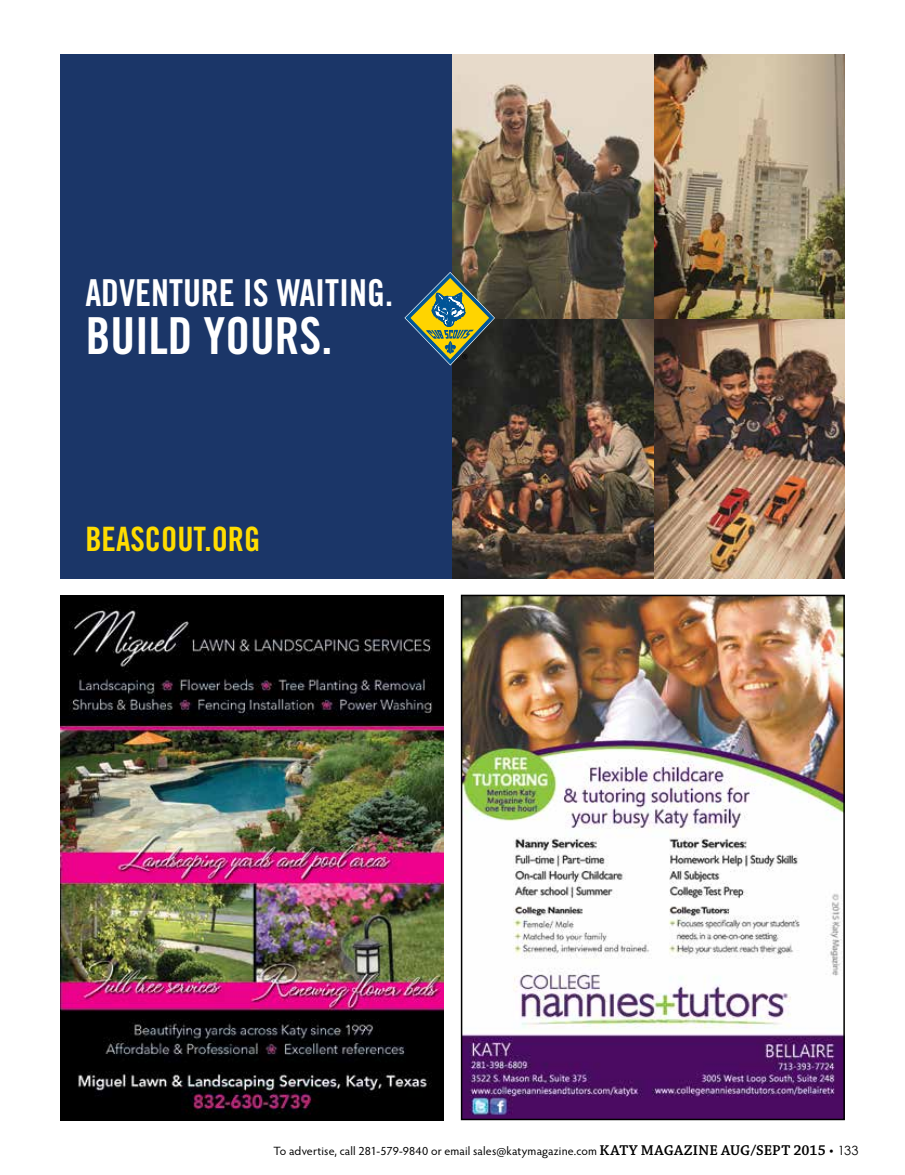
<style>
.page{position:relative;width:905px;height:1175px;background:#fff}
.page>*{position:absolute;margin:0;border:0;box-sizing:border-box;transform-origin:0 0}
.t1{font:51px "Trade Gothic Bold Cond Twenty";color:#fff}
.t2{font:37.05px "Trade Gothic Bold Cond Twenty";color:#fff}
.t3{font:33.6px "Trade Gothic Bold Cond Twenty";color:#fd0}
.t4{font:12px "Hypatia Sans Pro";letter-spacing:.015em;color:#000}
.s1{font-family:"Chaparral Pro";font-weight:600;font-size:15px}
.s2{font-family:"Chaparral Pro";font-size:15px}
.s3{font-family:"Century Gothic";font-size:12.75px}
</style>
<div class="page">
<div style="left:61px;top:54px;width:783px;height:524px;background:#1b3668"></div>
<img style="left:452px;top:54px;width:392px;height:524px">
<svg style="left:404px;top:272px;width:91px;height:93px"></svg>
<img style="left:61px;top:596px;width:382px;height:524px">
<img style="left:464px;top:597px;width:377px;height:520px">
<div style="left:461px;top:594px;width:383px;height:526px;border:2px solid #000"></div>
<h2 class="t2" style="left:85px;top:270px;width:309px">ADVENTURE IS WAITING.</h2>
<h1 class="t1" style="left:86px;top:305px;width:248px">BUILD YOURS.</h1>
<h3 class="t3" style="left:85px;top:518px;width:176px">BEASCOUT.ORG</h3>
<p class="t4" style="left:273px;top:1142px;width:586px">To advertise, call 281-579-9840 or email sales@katymagazine.com <span class="s1">KATY MAGAZINE AUG/SEPT 2015</span> <span class="s2">•</span> <span class="s3">133</span></p>
</div>
